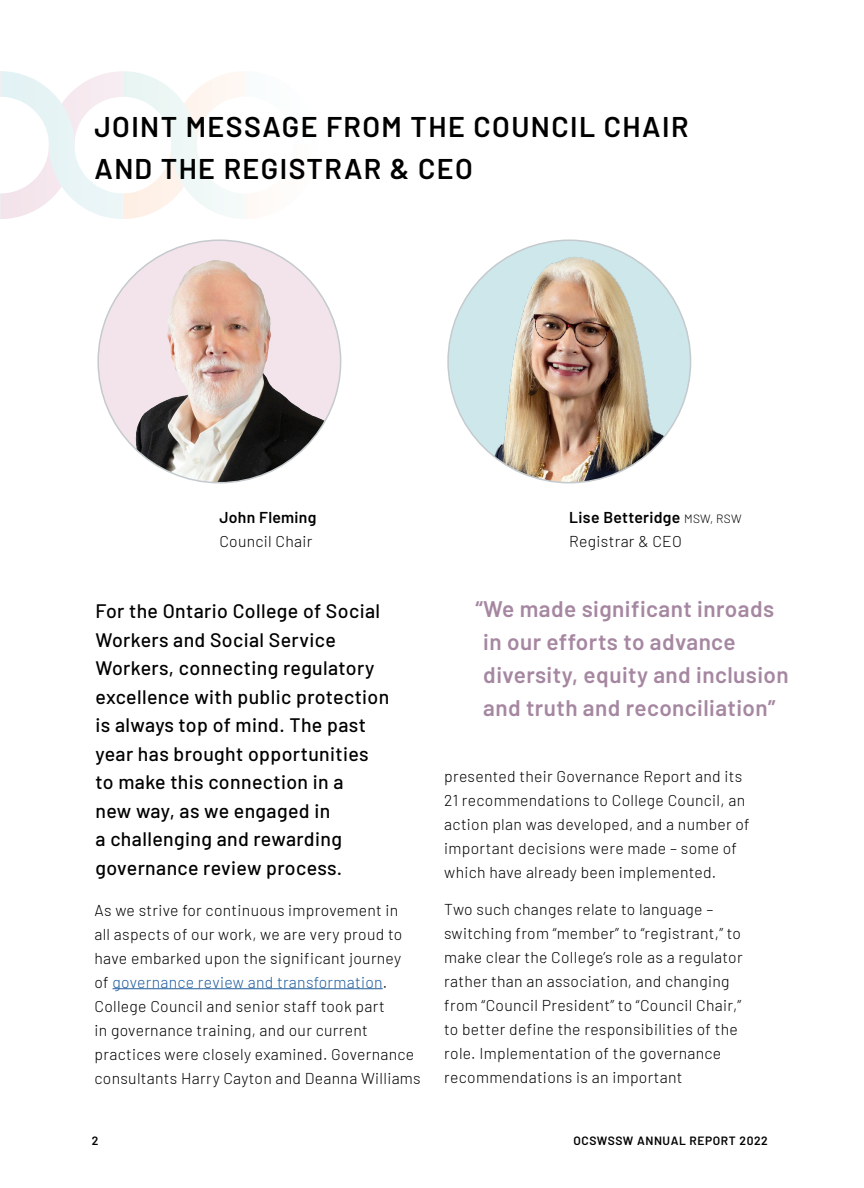
<style>
.page{position:relative;width:864px;height:1188px;background:#fff}
.page>*{position:absolute;margin:0;border:0;box-sizing:border-box;transform-origin:0 0}
.Body_Copy{font:600 28.5px/42px "Barlow";letter-spacing:.05em;color:#000}
.Body_Copy-2{font:600 22.5px/33px "Barlow";letter-spacing:.02em;color:#a687a1}
.Body_Copy-3{font:500 19.5px/28.5px "Barlow";letter-spacing:.02em;color:#000}
.Body_Copy-4{font:300 15.75px/24px "Barlow";letter-spacing:.02em;color:#000}
.Body_Copy-5{font:600 15.75px/24px "Barlow";letter-spacing:.02em;color:#000}
.t1{font:600 12px "Barlow";letter-spacing:.05em;color:#000}
.s1{font-weight:600}
.s2{font-weight:300;font-size:12px}
.s3{font-weight:300}
.s4{color:#215e9e}
</style>
<div class="page">
<svg style="left:0;top:71px;width:248px;height:148px"></svg>
<hr style="left:113px;top:988px;width:270px;height:1px;background:#215e9e">
<img style="left:448px;top:240px;width:243px;height:243px;border-radius:121px">
<img style="left:98px;top:240px;width:243px;height:243px;border-radius:121px">
<p class="Body_Copy" style="left:94px;top:103px;width:596px">JOINT MESSAGE FROM THE COUNCIL CHAIR<br>AND THE REGISTRAR &amp; CEO</p>
<p class="Body_Copy-4" style="left:219px;top:504px;width:99px"><span class="s1">John Fleming<br></span>Council Chair</p>
<p class="Body_Copy-5" style="left:569px;top:504px;width:174px">Lise Betteridge <span class="s2">MSW, RSW<br></span><span class="s3">Registrar &amp; CEO</span></p>
<p class="Body_Copy-3" style="left:96px;top:595px;width:295px">For the Ontario College of Social<br>Workers and Social Service<br>Workers, connecting regulatory excellence with public protection is always top of mind. The past year has brought opportunities to make this connection in a<br>new way, as we engaged in<br>a challenging and rewarding governance review process.</p>
<p class="Body_Copy-4" style="left:94px;top:897px;width:328px">As we strive for continuous improvement in<br>all aspects of our work, we are very proud to have embarked upon the significant journey<br>of <span class="s4">governance review and transformation</span>.<br>College Council and senior staff took part<br>in governance training, and our current practices were closely examined. Governance consultants Harry Cayton and Deanna Williams</p>
<p class="Body_Copy-2" style="left:483px;top:591px;width:307px;text-indent:-8px">“We made significant inroads in our efforts to advance diversity, equity and inclusion and truth and reconciliation”</p>
<p class="Body_Copy-4" style="left:444px;top:763px;width:307px">presented their Governance Report and its 21 recommendations to College Council, an action plan was developed, and a number of important decisions were made – some of which have already been implemented.</p>
<p class="Body_Copy-4" style="left:444px;top:896px;width:300px">Two such changes relate to language – switching from “member” to “registrant,” to make clear the College’s role as a regulator rather than an association, and changing from “Council President” to “Council Chair,” to better define the responsibilities of the role. Implementation of the governance recommendations is an important</p>
<p class="t1" style="left:92px;top:1132px;width:8px">2</p>
<p class="t1" style="left:573px;top:1132px;width:196px">OCSWSSW ANNUAL REPORT 2022</p>
</div>
